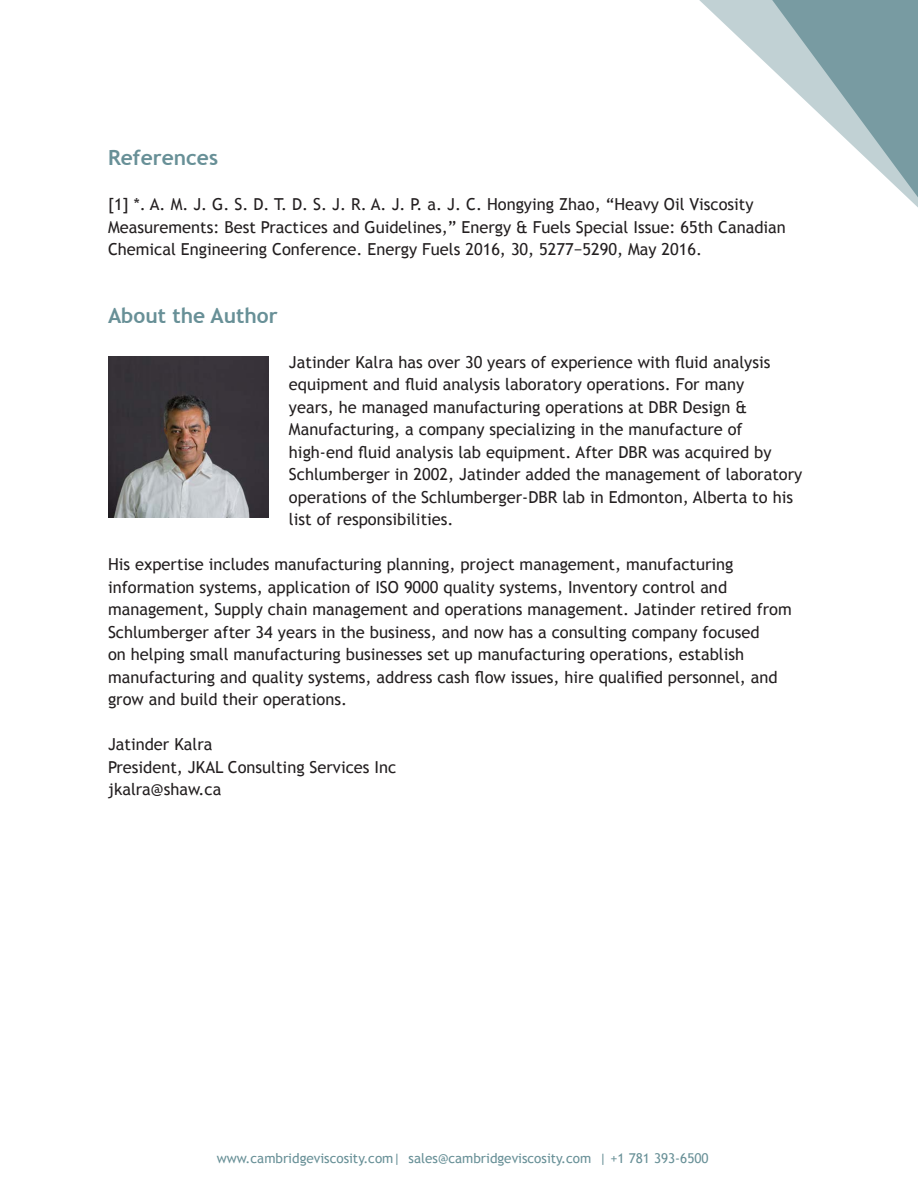
<style>
.page{position:relative;width:918px;height:1188px;background:#fff}
.page>*{position:absolute;margin:0;border:0;box-sizing:border-box;transform-origin:0 0}
.t1{font:700 21px "Trebuchet MS";color:#689097}
.t2{font:16.5px/22.5px "Trebuchet MS";color:#231f20}
.t3{font:13.5px "Trebuchet MS";color:#689097}
</style>
<div class="page">
<svg style="left:702px;top:0;width:216px;height:207px"></svg>
<img style="left:108px;top:356px;width:161px;height:161px">
<p class="t1" style="left:108px;top:145px;width:112px">References</p>
<p class="t2" style="left:108px;top:193px;width:679px">[1] *. A. M. J. G. S. D. T. D. S. J. R. A. J. P. a. J. C. Hongying Zhao, “Heavy Oil Viscosity<br>Measurements: Best Practices and Guidelines,” Energy &amp; Fuels Special Issue: 65th Canadian<br>Chemical Engineering Conference. Energy Fuels 2016, 30, 5277−5290, May 2016.</p>
<p class="t1" style="left:108px;top:302px;width:171px">About the Author</p>
<p class="t2" style="left:289px;top:351px;width:515px">Jatinder Kalra has over 30 years of experience with fluid analysis equipment and fluid analysis laboratory operations. For many<br>years, he managed manufacturing operations at DBR Design &amp; Manufacturing, a company specializing in the manufacture of high-end fluid analysis lab equipment. After DBR was acquired by Schlumberger in 2002, Jatinder added the management of laboratory operations of the Schlumberger-DBR lab in Edmonton, Alberta to his list of responsibilities.</p>
<p class="t2" style="left:108px;top:553px;width:685px">His expertise includes manufacturing planning, project management, manufacturing information systems, application of ISO 9000 quality systems, Inventory control and management, Supply chain management and operations management. Jatinder retired from Schlumberger after 34 years in the business, and now has a consulting company focused<br>on helping small manufacturing businesses set up manufacturing operations, establish manufacturing and quality systems, address cash flow issues, hire qualified personnel, and grow and build their operations.</p>
<p class="t2" style="left:108px;top:733px;width:106px">Jatinder Kalra</p>
<p class="t2" style="left:108px;top:756px;width:290px">President, JKAL Consulting Services Inc</p>
<p class="t2" style="left:108px;top:778px;width:115px">jkalra@shaw.ca</p>
<p class="t3" style="left:217px;top:1151px;width:493px">www.cambridgeviscosity.com| sales@cambridgeviscosity.com | +1 781 393-6500</p>
</div>
